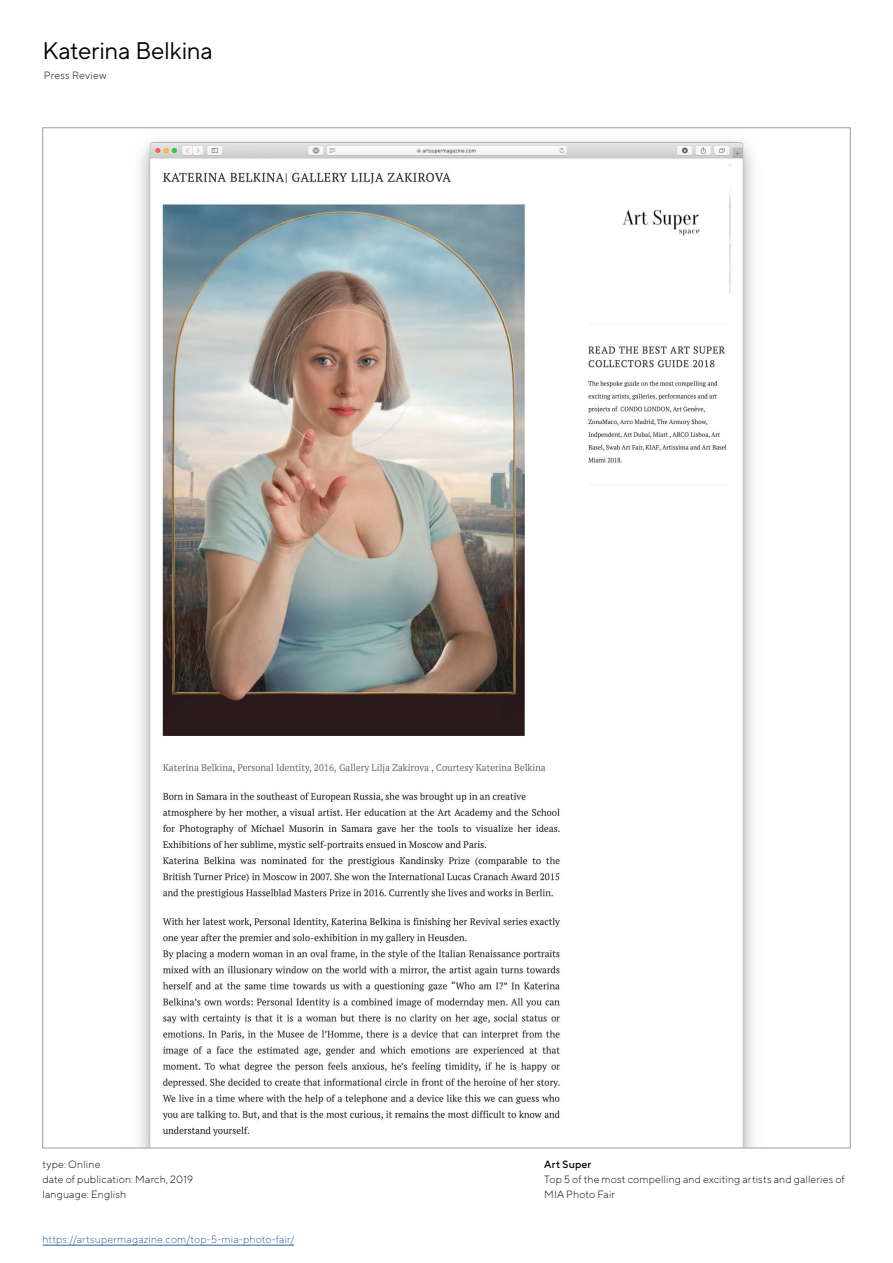
<style>
.page{position:relative;width:893px;height:1263px;background:#fff}
.page>*{position:absolute;margin:0;border:0;box-sizing:border-box;transform-origin:0 0}
.t1{font:24px "TT Norms Pro";letter-spacing:-.015em;color:#000}
.t2{font:300 10.5px/15px "TT Norms Pro";letter-spacing:.015em;color:#000}
.t3{font:300 10.5px "TT Norms Pro";letter-spacing:.02em;color:#275b9b}
.t4{font:500 10.5px "TT Norms Pro";letter-spacing:.025em;color:#000}
</style>
<div class="page">
<img style="left:140px;top:140px;width:613px;height:1006px">
<hr style="left:43px;top:1245px;width:251px;height:1px;background:#275b9b">
<h1 class="t1" style="left:43px;top:36px;width:172px">Katerina Belkina</h1>
<p class="t2" style="left:44px;top:67px;width:64px">Press Review</p>
<p class="t2" style="left:43px;top:1157px;width:152px">type: Online<br>date of publication: March, 2019 language: English</p>
<p class="t3" style="left:43px;top:1233px;width:253px">https://artsupermagazine.com/top-5-mia-photo-fair/</p>
<p class="t4" style="left:544px;top:1158px;width:49px">Art Super</p>
<p class="t2" style="left:544px;top:1172px;width:302px">Top 5 of the most compelling and exciting artists and galleries of<br>MIA Photo Fair</p>
</div>
